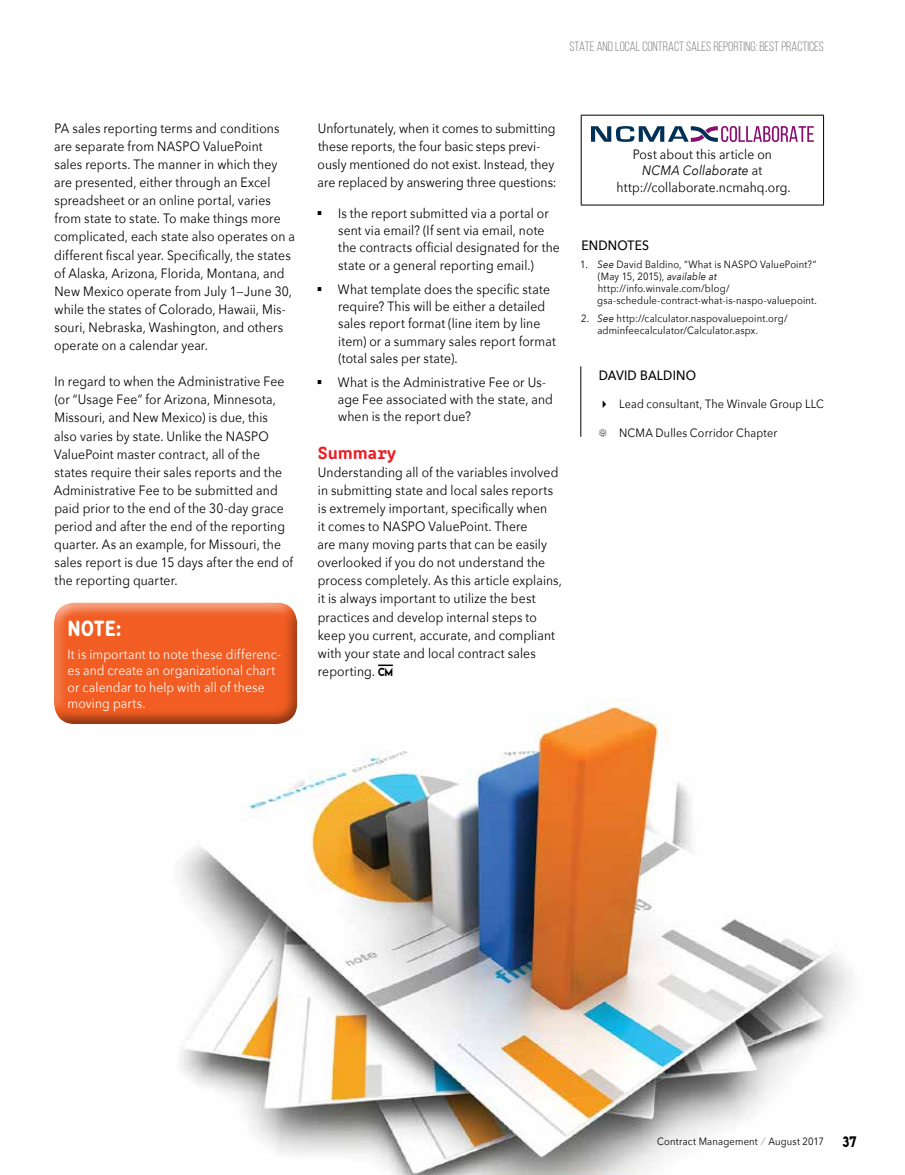
<style>
.page{position:relative;width:905px;height:1175px;background:#fff}
.page>*{position:absolute;margin:0;border:0;box-sizing:border-box;transform-origin:0 0}
.t1{font:22.5px "Clone Rounded Eb";color:#fff;scale:.9 1}
.t2{font:700 18px "Clone Rounded";color:#ed1d24}
.t3{font:13.5px/18.1px "Avenir Next";letter-spacing:.01em;color:#000;scale:.9 1}
.t4{font:13.5px/16.5px "Avenir Next";letter-spacing:.01em;color:#fff;scale:.9 1}
.t5{font:13.5px "Bebas Neue";color:#808285}
.t6{font:500 13.5px "Avenir Next";letter-spacing:.015em;color:#000;scale:.9 1}
.t7{font:13.5px "Lemon Milk";color:#000;scale:.9 1}
.t8{font:12px "Avenir Next";letter-spacing:.015em;color:#000;scale:.9 1}
.t9{font:10.5px/12px "Avenir Next";letter-spacing:.02em;color:#000;scale:.9 1}
.s1{font-family:"Lemon Milk";font-size:10.5px}
.s2{font-style:italic}
.s3{color:#939598}
</style>
<div class="page">
<img style="left:180px;top:666px;width:672px;height:508px">
<svg style="left:378px;top:664px;width:15px;height:2px"></svg>
<hr style="left:580px;top:115px;width:244px;height:1px;background:#000">
<hr style="left:580px;top:116px;width:1px;height:89px;background:#000">
<hr style="left:823px;top:116px;width:1px;height:89px;background:#000">
<hr style="left:580px;top:205px;width:244px;height:1px;background:#000">
<svg style="left:591px;top:126px;width:222px;height:16px"></svg>
<div style="left:52px;top:602px;width:246px;height:123px;background:#000;opacity:.4"></div>
<hr style="left:580px;top:366px;width:1px;height:71px;background:#000">
<p class="t5" style="left:569px;top:39px;width:256px">STATE AND LOCAL CONTRACT SALES REPORTING: BEST PRACTICES</p>
<p class="t3" style="left:54px;top:118px;width:269px">PA sales reporting terms and conditions are separate from NASPO ValuePoint<br>sales reports. The manner in which they are presented, either through an Excel spreadsheet or an online portal, varies from state to state. To make things more complicated, each state also operates on a different fiscal year. Specifically, the states of Alaska, Arizona, Florida, Montana, and New Mexico operate from July 1—June 30, while the states of Colorado, Hawaii, Mis&shy;souri, Nebraska, Washington, and others operate on a calendar year.</p>
<p class="t3" style="left:54px;top:372px;width:267px">In regard to when the Administrative Fee (or “Usage Fee” for Arizona, Minnesota, Missouri, and New Mexico) is due, this also varies by state. Unlike the NASPO ValuePoint master contract, all of the states require their sales reports and the Administrative Fee to be submitted and paid prior to the end of the 30-day grace period and after the end of the reporting quarter. As an example, for Missouri, the sales report is due 15 days after the end of the reporting quarter.</p>
<h1 class="t1" style="left:68px;top:609px;width:61px">NOTE:</h1>
<p class="t4" style="left:68px;top:645px;width:239px">It is important to note these differenc&shy;es and create an organizational chart or calendar to help with all of these moving parts.</p>
<p class="t3" style="left:317px;top:118px;width:267px">Unfortunately, when it comes to submitting these reports, the four basic steps previ&shy;ously mentioned do not exist. Instead, they are replaced by answering three questions:</p>
<p class="t3" style="left:338px;top:204px;width:248px;line-height:17.2px;text-indent:-21px">▪ Is the report submitted via a portal or sent via email? (If sent via email, note the contracts official designated for the state or a general reporting email.)</p>
<p class="t3" style="left:338px;top:280px;width:243px;line-height:17.2px;text-indent:-21px">▪ What template does the specific state require? This will be either a detailed sales report format (line item by line item) or a summary sales report format (total sales per state).</p>
<p class="t3" style="left:338px;top:373px;width:240px;line-height:17.2px;text-indent:-21px">▪ What is the Administrative Fee or Us&shy;age Fee associated with the state, and when is the report due?</p>
<h2 class="t2" style="left:318px;top:438px;width:80px">Summary</h2>
<p class="t3" style="left:317px;top:462px;width:273px">Understanding all of the variables involved in submitting state and local sales reports is extremely important, specifically when<br>it comes to NASPO ValuePoint. There<br>are many moving parts that can be easily overlooked if you do not understand the process completely. As this article explains, it is always important to utilize the best practices and develop internal steps to keep you current, accurate, and compliant with your state and local contract sales reporting. <span class="s1">CM</span></p>
<p class="t3" style="left:616px;top:145px;width:195px;line-height:16.5px;text-align:center">Post about this article on<br><span class="s2">NCMA Collaborate</span> at http://collaborate.ncmahq.org.</p>
<p class="t6" style="left:581px;top:233px;width:77px">ENDNOTES</p>
<p class="t9" style="left:597px;top:257px;width:246px;text-indent:-17px">1. <span class="s2">See</span> David Baldino, “What is NASPO ValuePoint?” (May 15, 2015), <span class="s2">available at </span>http://info.winvale.com/blog/ gsa-schedule-contract-what-is-naspo-valuepoint.</p>
<p class="t9" style="left:597px;top:311px;width:213px;text-indent:-16px">2. <span class="s2">See</span> http://calculator.naspovaluepoint.org/ adminfeecalculator/Calculator.aspx.</p>
<p class="t6" style="left:598px;top:363px;width:110px">DAVID BALDINO</p>
<p class="t8" style="left:619px;top:394px;width:229px">Lead consultant, The Winvale Group LLC</p>
<p class="t8" style="left:619px;top:422px;width:177px">NCMA Dulles Corridor Chapter</p>
<p class="t9" style="left:657px;top:1134px;width:187px">Contract Management <span class="s3">∕</span> August 2017</p>
<p class="t7" style="left:842px;top:1132px;width:17px">37</p>
</div>
